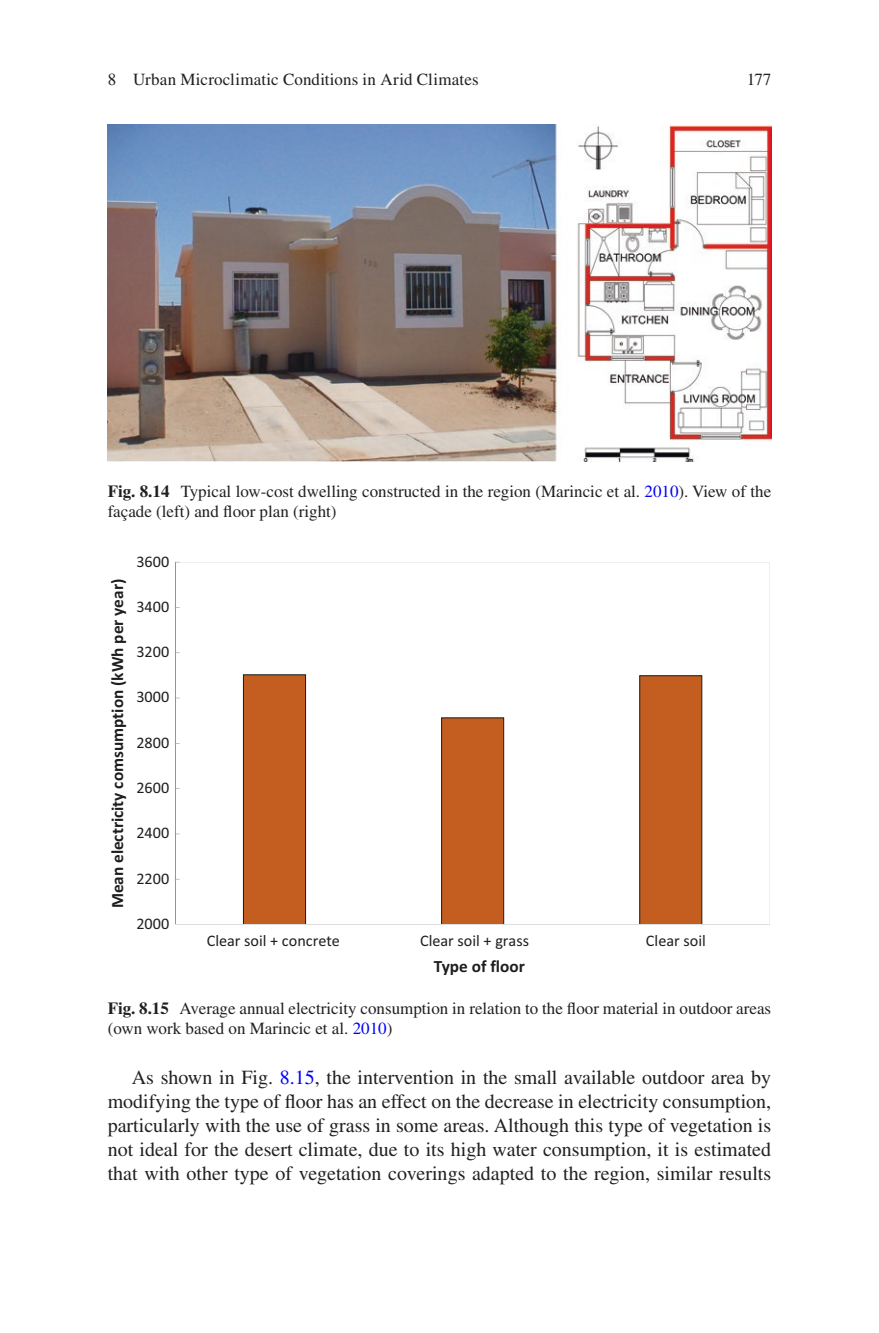
<style>
.page{position:relative;width:879px;height:1333px;background:#fff}
.page>*{position:absolute;margin:0;border:0;box-sizing:border-box;transform-origin:0 0}
.t1{font:20px/24px "Times LT Std";color:#231f20;text-align:justify}
.t2{font:700 17.2px "Calibri";color:#1d1e1f}
.t3{font:17px/20px "Times LT Std";color:#231f20}
.t4{font:16.2px "Calibri 4";color:#1d1e1f}
.s1{font-weight:700}
.s2{color:#0000fa}
</style>
<div class="page">
<img style="left:108px;top:124px;width:663px;height:337px">
<svg style="left:176px;top:562px;width:594px;height:362px"></svg>
<svg style="left:243px;top:674px;width:459px;height:250px"></svg>
<hr style="left:175px;top:562px;width:1px;height:362px;background:#939598">
<hr style="left:175px;top:924px;width:595px;height:1px;background:#dcdddf">
<p class="t3" style="left:108px;top:69px;width:373px">8 Urban Microclimatic Conditions in Arid Climates</p>
<p class="t3" style="left:747px;top:69px;width:26px">177</p>
<p class="t3" style="left:108px;top:481px;width:665px"><span class="s1">Fig. 8.14</span> Typical low-cost dwelling constructed in the region (Marincic et al. <span class="s2">2010</span>). View of the façade (left) and floor plan (right)</p>
<p class="t2" style="left:105px;top:908px;width:331px;rotate:-90deg">Mean electricity comsumption (kWh per year)</p>
<p class="t4" style="left:136px;top:550px;width:34px">3600</p>
<p class="t4" style="left:136px;top:595px;width:34px">3400</p>
<p class="t4" style="left:136px;top:640px;width:34px">3200</p>
<p class="t4" style="left:136px;top:685px;width:34px">3000</p>
<p class="t4" style="left:136px;top:731px;width:34px">2800</p>
<p class="t4" style="left:136px;top:776px;width:34px">2600</p>
<p class="t4" style="left:136px;top:821px;width:34px">2400</p>
<p class="t4" style="left:136px;top:867px;width:34px">2200</p>
<p class="t4" style="left:136px;top:912px;width:34px">2000</p>
<p class="t4" style="left:207px;top:929px;width:135px">Clear soil + concrete</p>
<p class="t4" style="left:420px;top:929px;width:110px">Clear soil + grass</p>
<p class="t4" style="left:646px;top:929px;width:61px">Clear soil</p>
<p class="t2" style="left:434px;top:954px;width:92px">Type of floor</p>
<p class="t3" style="left:108px;top:998px;width:665px"><span class="s1">Fig. 8.15</span> Average annual electricity consumption in relation to the floor material in outdoor areas (own work based on Marincic et al. <span class="s2">2010</span>)</p>
<p class="t1" style="left:108px;top:1065px;width:665px;text-indent:24px">As shown in Fig. <span class="s2">8.15</span>, the intervention in the small available outdoor area by modifying the type of floor has an effect on the decrease in electricity consumption, particularly with the use of grass in some areas. Although this type of vegetation is not ideal for the desert climate, due to its high water consumption, it is estimated that with other type of vegetation coverings adapted to the region, similar results</p>
</div>
